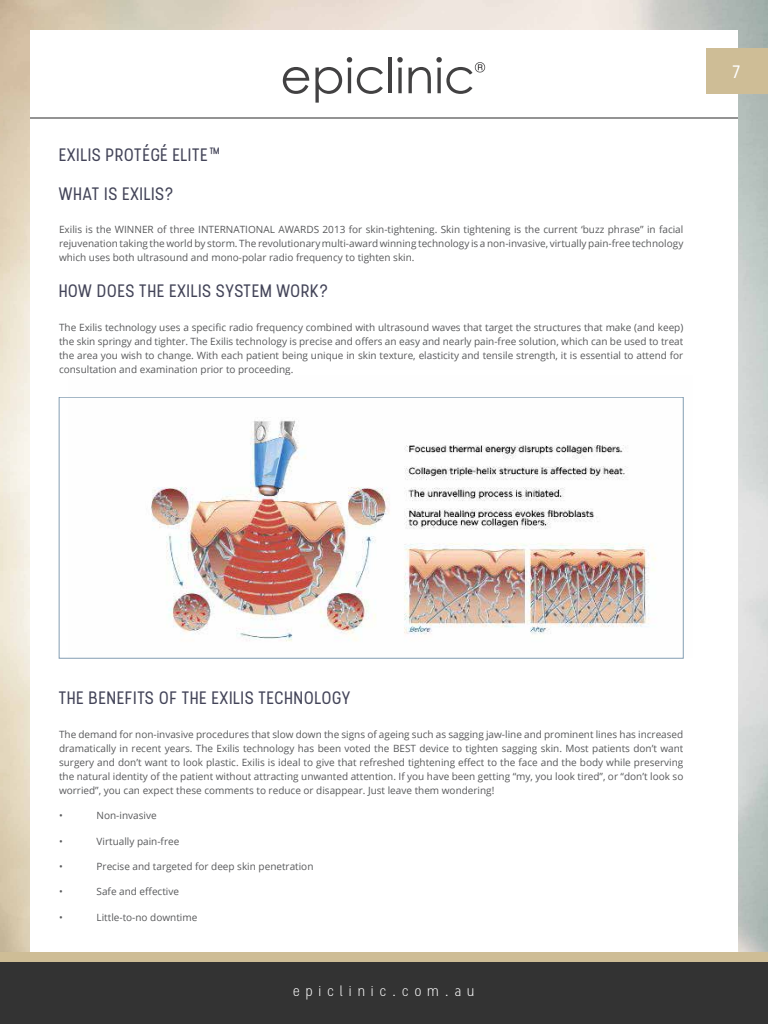
<style>
.page{position:relative;width:768px;height:1024px;background:#fff}
.page>*{position:absolute;margin:0;border:0;box-sizing:border-box;transform-origin:0 0}
.t1{font:18px "Stellar";color:#434458}
.t2{font:18px "Stellar";color:#fff}
.t3{font:300 14.1px "Stellar";letter-spacing:.39em;color:#fff}
.t4{font:10px/14px "Open Sans";color:#58595b;text-align:justify}
</style>
<div class="page">
<svg style="left:283px;top:67px;width:26px;height:27px"></svg>
<svg style="left:315px;top:57px;width:68px;height:46px"></svg>
<hr style="left:389px;top:58px;width:3px;height:35px;background:#424142">
<svg style="left:397px;top:57px;width:6px;height:36px"></svg>
<svg style="left:409px;top:57px;width:76px;height:37px"></svg>
<hr style="left:30px;top:118px;width:708px;height:1px;background:#000">
<div style="left:0;top:955px;width:768px;height:69px;background:#333"></div>
<div style="left:0;top:952px;width:768px;height:10px;background:#cebd96"></div>
<img style="left:151px;top:397px;width:533px;height:260px">
<div style="left:59px;top:397px;width:624px;height:261px;border:1px solid #6c8ba4"></div>
<div style="left:706px;top:48px;width:62px;height:45px;background:#cebd96"></div>
<h1 class="t1" style="left:59px;top:144px;width:170px">EXILIS PROTÉGÉ ELITE™</h1>
<h1 class="t1" style="left:59px;top:183px;width:117px">WHAT IS EXILIS?</h1>
<p class="t4" style="left:59px;top:223px;width:626px">Exilis is the WINNER of three INTERNATIONAL AWARDS 2013 for skin-tightening. Skin tightening is the current ‘buzz phrase” in facial rejuvenation taking the world by storm. The revolutionary multi-award winning technology is a non-invasive, virtually pain-free technology which uses both ultrasound and mono-polar radio frequency to tighten skin.</p>
<h1 class="t1" style="left:59px;top:280px;width:271px">HOW DOES THE EXILIS SYSTEM WORK?</h1>
<p class="t4" style="left:59px;top:320px;width:626px">The Exilis technology uses a specific radio frequency combined with ultrasound waves that target the structures that make (and keep) the skin springy and tighter. The Exilis technology is precise and offers an easy and nearly pain-free solution, which can be used to treat the area you wish to change. With each patient being unique in skin texture, elasticity and tensile strength, it is essential to attend for consultation and examination prior to proceeding.</p>
<h1 class="t2" style="left:733px;top:61px;width:10px">7</h1>
<h1 class="t1" style="left:59px;top:687px;width:294px">THE BENEFITS OF THE EXILIS TECHNOLOGY</h1>
<p class="t4" style="left:59px;top:727px;width:626px">The demand for non-invasive procedures that slow down the signs of ageing such as sagging jaw-line and prominent lines has increased dramatically in recent years. The Exilis technology has been voted the BEST device to tighten sagging skin. Most patients don’t want surgery and don’t want to look plastic. Exilis is ideal to give that refreshed tightening effect to the face and the body while preserving the natural identity of the patient without attracting unwanted attention. If you have been getting “my, you look tired”, or “don’t look so worried”, you can expect these comments to reduce or disappear. Just leave them wondering!</p>
<p class="t4" style="left:59px;top:808px;width:5px">•</p>
<p class="t4" style="left:97px;top:808px;width:62px">Non-invasive</p>
<p class="t4" style="left:59px;top:834px;width:5px">•</p>
<p class="t4" style="left:97px;top:834px;width:84px">Virtually pain-free</p>
<p class="t4" style="left:59px;top:859px;width:5px">•</p>
<p class="t4" style="left:97px;top:859px;width:218px">Precise and targeted for deep skin penetration</p>
<p class="t4" style="left:59px;top:884px;width:5px">•</p>
<p class="t4" style="left:97px;top:884px;width:84px">Safe and effective</p>
<p class="t4" style="left:59px;top:910px;width:5px">•</p>
<p class="t4" style="left:97px;top:910px;width:102px">Little-to-no downtime</p>
<h2 class="t3" style="left:293px;top:983px;width:183px">epiclinic.com.au</h2>
</div>
